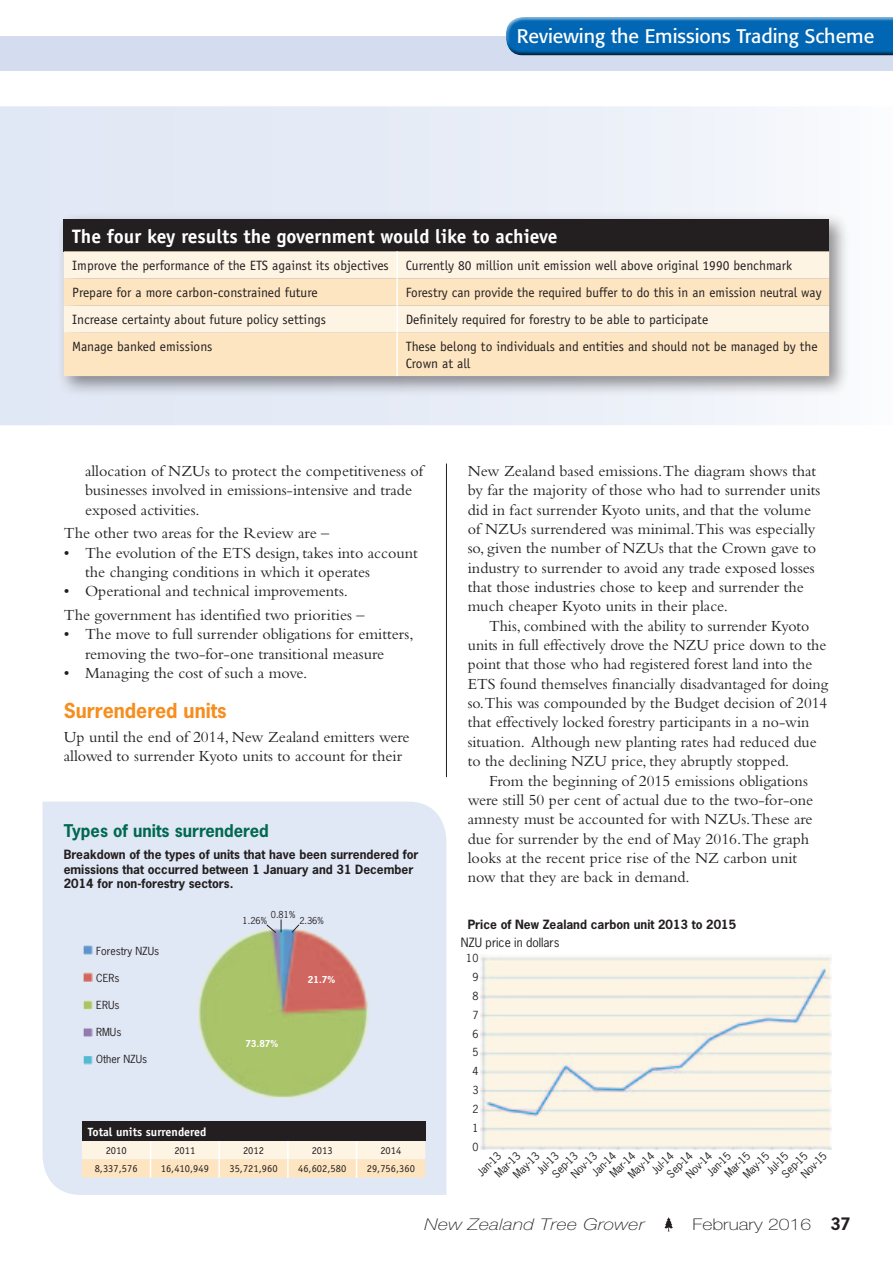
<style>
.page{position:relative;width:893px;height:1263px;background:#fff}
.page>*{position:absolute;margin:0;border:0;box-sizing:border-box;transform-origin:0 0}
.Table_heading_white{font:700 19.5px "Officina Sans";color:#fff}
.t1{font:19.5px "Formata";color:#fff}
.Subhead{font:700 19.5px "News Gothic";color:#f68e1e}
.Subhead_1{font:700 16.5px "News Gothic";color:#006951}
.Body_copy{font:16.2px/19.4px "Bembo";color:#231f20}
.Body_first{font:16.2px/19.4px "Bembo";color:#231f20}
.t2{font:italic 100 16.2px "Helvetica Neue";letter-spacing:.02em;color:#231f20;scale:1.2 1}
.t3{font:100 16.2px "Helvetica Neue";color:#231f20;scale:1.2 1}
.Table_body{font:13.5px/16.2px "Officina Sans";color:#231f20}
.t4{font:700 12px/14.4px "News Gothic";color:#231f20}
.Table_heading_white-2{font:700 12px "Officina Sans";color:#fff}
.t5{font:12px "News Gothic";color:#231f20}
.t6{font:10.5px "News Gothic";color:#231f20}
.Table_body-2{font:10.5px "Officina Sans";color:#231f20}
.t7{font:9px "News Gothic";color:#231f20}
.t8{font:700 9px "News Gothic";color:#fff}
.s1{font-family:"News Gothic";font-weight:700}
</style>
<div class="page">
<svg style="left:0;top:106px;width:783px;height:319px;fill:#e5ebf6"></svg>
<div style="left:43px;top:801px;width:403px;height:394px;background:#e1e8f5"></div>
<div style="left:0;top:36px;width:893px;height:34px;background:#d4ddef"></div>
<div style="left:504px;top:15px;width:389px;height:35px;background:#fff;opacity:.75"></div>
<div style="left:505px;top:21px;width:388px;height:37px;background:#231f20;opacity:.75"></div>
<div style="left:56px;top:211px;width:794px;height:186px;background:#231f20;opacity:.5"></div>
<div style="left:64px;top:219px;width:765px;height:32px;background:#231f20"></div>
<div style="left:64px;top:251px;width:765px;height:27px;background:#fef4e4"></div>
<svg style="left:64px;top:278px;width:765px;height:98px;fill:#fee5c1"></svg>
<hr style="left:396px;top:251px;width:2px;height:27px;background:#fff">
<hr style="left:396px;top:278px;width:2px;height:28px;background:#fff">
<hr style="left:396px;top:306px;width:2px;height:27px;background:#fff">
<hr style="left:396px;top:333px;width:2px;height:43px;background:#fff">
<hr style="left:446px;top:463px;width:1px;height:314px;background:#231f20">
<div style="left:82px;top:1121px;width:343px;height:20px;background:#231f20"></div>
<svg style="left:82px;top:1141px;width:343px;height:36px"></svg>
<img style="left:198px;top:927px;width:171px;height:170px">
<svg style="left:266px;top:919px;width:16px;height:15px"></svg>
<svg style="left:291px;top:924px;width:9px;height:9px"></svg>
<img style="left:81px;top:943px;width:14px;height:122px">
<img style="left:480px;top:955px;width:351px;height:195px">
<svg style="left:484px;top:958px;width:346px;height:188px;fill:#fcf4e4"></svg>
<svg style="left:665px;top:1217px;width:8px;height:14px"></svg>
<p class="t1" style="left:517px;top:24px;width:359px">Reviewing the Emissions Trading Scheme</p>
<p class="Table_heading_white" style="left:72px;top:224px;width:487px">The four key results the government would like to achieve</p>
<p class="Table_body" style="left:72px;top:257px;width:318px">Improve the performance of the ETS against its objectives</p>
<p class="Table_body" style="left:406px;top:257px;width:388px">Currently 80 million unit emission well above original 1990 benchmark</p>
<p class="Table_body" style="left:72px;top:284px;width:247px">Prepare for a more carbon-constrained future</p>
<p class="Table_body" style="left:406px;top:284px;width:417px">Forestry can provide the required buffer to do this in an emission neutral way</p>
<p class="Table_body" style="left:72px;top:312px;width:255px">Increase certainty about future policy settings</p>
<p class="Table_body" style="left:406px;top:312px;width:304px">Definitely required for forestry to be able to participate</p>
<p class="Table_body" style="left:72px;top:339px;width:142px">Manage banked emissions</p>
<p class="Table_body" style="left:406px;top:339px;width:413px">These belong to individuals and entities and should not be managed by the<br>Crown at all</p>
<p class="Body_copy" style="left:85px;top:461px;width:340px">allocation of NZUs to protect the competitiveness of businesses involved in emissions-intensive and trade exposed activities.</p>
<p class="Body_first" style="left:64px;top:523px;width:267px">The other two areas for the Review are –</p>
<p class="Body_copy" style="left:85px;top:542px;width:334px;text-indent:-21px">• The evolution of the ETS design, takes into account the changing conditions in which it operates</p>
<p class="Body_copy" style="left:64px;top:581px;width:286px">• Operational and technical improvements.</p>
<p class="Body_first" style="left:64px;top:605px;width:302px">The government has identified two priorities –</p>
<p class="Body_copy" style="left:64px;top:624px;width:351px;text-align:center">• The move to full surrender obligations for emitters, removing the two-for-one transitional measure</p>
<p class="Body_copy" style="left:64px;top:663px;width:245px">• Managing the cost of such a move.</p>
<p class="Subhead" style="left:64px;top:698px;width:164px">Surrendered units</p>
<p class="Body_first" style="left:64px;top:727px;width:347px">Up until the end of 2014, New Zealand emitters were allowed to surrender Kyoto units to account for their</p>
<p class="Subhead_1" style="left:64px;top:820px;width:207px">Types of units surrendered</p>
<p class="t4" style="left:64px;top:847px;width:356px">Breakdown of the types of units that have been surrendered for emissions that occurred between 1 January and 31 December<br>2014 for non-forestry sectors.</p>
<p class="t6" style="left:96px;top:944px;width:64px">Forestry NZUs</p>
<p class="t6" style="left:96px;top:971px;width:25px">CERs</p>
<p class="t6" style="left:96px;top:998px;width:25px">ERUs</p>
<p class="t6" style="left:96px;top:1025px;width:27px">RMUs</p>
<p class="t6" style="left:96px;top:1053px;width:53px">Other NZUs</p>
<p class="t7" style="left:271px;top:909px;width:26px">0.81%</p>
<p class="t7" style="left:243px;top:915px;width:26px">1.26%</p>
<p class="t7" style="left:299px;top:915px;width:26px">2.36%</p>
<p class="t8" style="left:245px;top:1038px;width:34px">73.87%</p>
<p class="t8" style="left:308px;top:973px;width:29px">21.7%</p>
<p class="Table_heading_white-2" style="left:88px;top:1124px;width:120px">Total units surrendered</p>
<p class="Table_body-2" style="left:106px;top:1144px;width:22px">2010</p>
<p class="Table_body-2" style="left:174px;top:1144px;width:22px">2011</p>
<p class="Table_body-2" style="left:243px;top:1144px;width:22px">2012</p>
<p class="Table_body-2" style="left:312px;top:1144px;width:22px">2013</p>
<p class="Table_body-2" style="left:380px;top:1144px;width:22px">2014</p>
<p class="Table_body-2" style="left:95px;top:1163px;width:44px">8,337,576</p>
<p class="Table_body-2" style="left:161px;top:1163px;width:50px">16,410,949</p>
<p class="Table_body-2" style="left:229px;top:1163px;width:50px">35,721,960</p>
<p class="Table_body-2" style="left:298px;top:1163px;width:50px">46,602,580</p>
<p class="Table_body-2" style="left:367px;top:1163px;width:50px">29,756,360</p>
<p class="Body_first" style="left:468px;top:461px;width:354px">New Zealand based emissions.The diagram shows that by far the majority of those who had to surrender units did in fact surrender Kyoto units, and that the volume of NZUs surrendered was minimal.This was especially so, given the number of NZUs that the Crown gave to industry to surrender to avoid any trade exposed losses that those industries chose to keep and surrender the much cheaper Kyoto units in their place.</p>
<p class="Body_copy" style="left:468px;top:616px;width:362px;text-indent:21px">This, combined with the ability to surrender Kyoto units in full effectively drove the NZU price down to the point that those who had registered forest land into the ETS found themselves financially disadvantaged for doing so.This was compounded by the Budget decision of 2014 that effectively locked forestry participants in a no-win situation. Although new planting rates had reduced due to the declining NZU price, they abruptly stopped.</p>
<p class="Body_copy" style="left:468px;top:770px;width:347px;text-indent:21px">From the beginning of 2015 emissions obligations were still 50 per cent of actual due to the two-for-one amnesty must be accounted for with NZUs.These are due for surrender by the end of May 2016.The graph looks at the recent price rise of the NZ carbon unit now that they are back in demand.</p>
<p class="t4" style="left:468px;top:917px;width:270px">Price of New Zealand carbon unit 2013 to 2015</p>
<p class="t6" style="left:466px;top:951px;width:14px">10</p>
<p class="t6" style="left:472px;top:970px;width:8px">9</p>
<p class="t6" style="left:472px;top:989px;width:8px">8</p>
<p class="t6" style="left:472px;top:1008px;width:8px">7</p>
<p class="t6" style="left:472px;top:1027px;width:8px">6</p>
<p class="t6" style="left:472px;top:1046px;width:8px">5</p>
<p class="t6" style="left:472px;top:1065px;width:8px">4</p>
<p class="t6" style="left:472px;top:1083px;width:8px">3</p>
<p class="t6" style="left:472px;top:1102px;width:8px">2</p>
<p class="t6" style="left:472px;top:1121px;width:8px">1</p>
<p class="t6" style="left:472px;top:1140px;width:8px">0</p>
<p class="t5" style="left:461px;top:934px;width:100px">NZU price in dollars</p>
<p class="t6" style="left:568px;top:1171px;width:33px;rotate:-45deg">Nov-13</p>
<p class="t6" style="left:474px;top:1169px;width:31px;rotate:-45deg">Jan-13</p>
<p class="t6" style="left:534px;top:1167px;width:27px;rotate:-45deg">Jul-13</p>
<p class="t6" style="left:549px;top:1171px;width:33px;rotate:-45deg">Sep-13</p>
<p class="t6" style="left:589px;top:1169px;width:31px;rotate:-45deg">Jan-14</p>
<p class="t6" style="left:607px;top:1170px;width:32px;rotate:-45deg">Mar-14</p>
<p class="t6" style="left:625px;top:1171px;width:34px;rotate:-45deg">May-14</p>
<p class="t6" style="left:649px;top:1167px;width:27px;rotate:-45deg">Jul-14</p>
<p class="t6" style="left:664px;top:1171px;width:33px;rotate:-45deg">Sep-14</p>
<p class="t6" style="left:492px;top:1170px;width:32px;rotate:-45deg">Mar-13</p>
<p class="t6" style="left:510px;top:1171px;width:34px;rotate:-45deg">May-13</p>
<p class="t6" style="left:683px;top:1171px;width:33px;rotate:-45deg">Nov-14</p>
<p class="t6" style="left:704px;top:1169px;width:31px;rotate:-45deg">Jan-15</p>
<p class="t6" style="left:722px;top:1170px;width:32px;rotate:-45deg">Mar-15</p>
<p class="t6" style="left:740px;top:1171px;width:34px;rotate:-45deg">May-15</p>
<p class="t6" style="left:764px;top:1167px;width:27px;rotate:-45deg">Jul-15</p>
<p class="t6" style="left:779px;top:1171px;width:33px;rotate:-45deg">Sep-15</p>
<p class="t6" style="left:798px;top:1171px;width:33px;rotate:-45deg">Nov-15</p>
<p class="t2" style="left:424px;top:1214px;width:185px">New Zealand Tree Grower</p>
<p class="t3" style="left:692px;top:1214px;width:133px">February 2016 <span class="s1">37</span></p>
</div>
